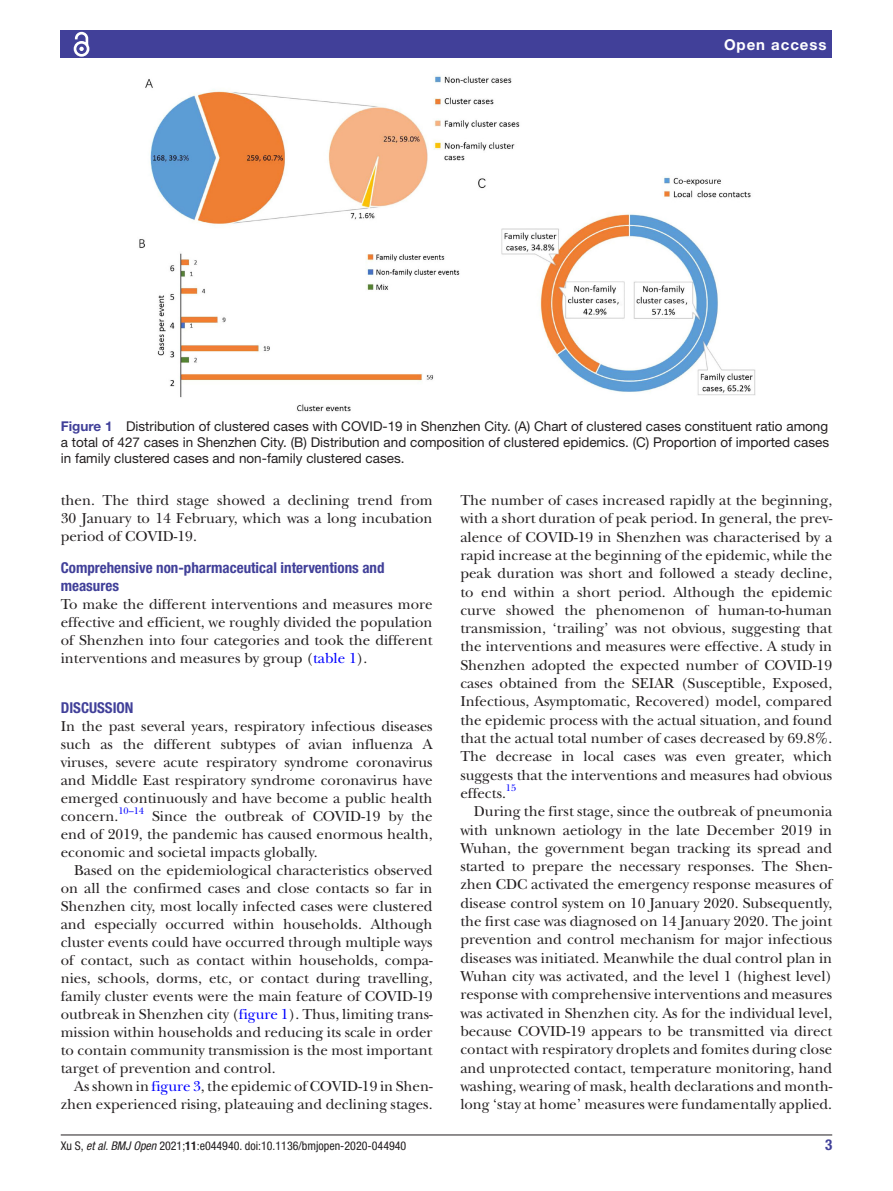
<style>
.page{position:relative;width:893px;height:1191px;background:#fff}
.page>*{position:absolute;margin:0;border:0;box-sizing:border-box;transform-origin:0 0}
.t1{font:15px/18.3px "New Baskerville";color:#231f20;text-align:justify}
.t2{font:700 condensed 15px/18px "Helvetica Neue LT Std";color:#414099}
.t3{font:700 15px "Helvetica Neue LT Std";letter-spacing:.065em;color:#fff}
.t4{font:13.5px/16.2px "Helvetica Neue LT Std";color:#231f20;text-align:justify}
.t5{font:condensed 12px "Helvetica Neue LT Std";color:#231f20}
.t6{font:9.9px "New Baskerville";color:#00f}
.s1{font-weight:700;color:#414099}
.s2{color:#00f}
.s3{font-style:italic}
.s4{font-weight:700}
</style>
<div class="page">
<hr style="left:61px;top:1134px;width:771px;height:1px;background:#231f20">
<div style="left:61px;top:31px;width:771px;height:27px;background:#414099"></div>
<svg style="left:73px;top:31px;width:17px;height:26px"></svg>
<img style="left:139px;top:76px;width:616px;height:336px">
<p class="t3" style="left:724px;top:35px;width:104px">Open access</p>
<p class="t4" style="left:61px;top:418px;width:770px"><span class="s1">Figure 1</span> Distribution of clustered cases with COVID-19 in Shenzhen City. (A) Chart of clustered cases constituent ratio among a total of 427 cases in Shenzhen City. (B) Distribution and composition of clustered epidemics. (C) Proportion of imported cases in family clustered cases and non-family clustered cases.</p>
<p class="t1" style="left:61px;top:491px;width:373px">then. The third stage showed a declining trend from 30 January to 14 February, which was a long incubation period of COVID-19.</p>
<p class="t2" style="left:61px;top:558px;width:325px">Comprehensive non-pharmaceutical interventions and measures</p>
<p class="t1" style="left:61px;top:595px;width:373px">To make the different interventions and measures more effective and efficient, we roughly divided the population of Shenzhen into four categories and took the different interventions and measures by group (<span class="s2">table 1</span>).</p>
<p class="t2" style="left:61px;top:698px;width:74px">DISCUSSION</p>
<p class="t1" style="left:61px;top:717px;width:373px">In the past several years, respiratory infectious diseases such as the different subtypes of avian influenza A viruses, severe acute respiratory syndrome coronavirus and Middle East respiratory syndrome coronavirus have emerged continuously and have become a public health concern.</p>
<p class="t6" style="left:118px;top:805px;width:27px">10–14</p>
<p class="t1" style="left:61px;top:807px;width:373px;text-indent:91px">Since the outbreak of COVID-19 by the end of 2019, the pandemic has caused enormous health, economic and societal impacts globally.</p>
<p class="t1" style="left:61px;top:861px;width:373px;text-indent:14px">Based on the epidemiological characteristics observed on all the confirmed cases and close contacts so far in Shenzhen city, most locally infected cases were clustered and especially occurred within households. Although cluster events could have occurred through multiple ways of contact, such as contact within households, compa&shy;nies, schools, dorms, etc, or contact during travelling, family cluster events were the main feature of COVID-19 outbreak in Shenzhen city (<span class="s2">figure 1</span>). Thus, limiting trans&shy;mission within households and reducing its scale in order to contain community transmission is the most important target of prevention and control.</p>
<p class="t1" style="left:61px;top:1077px;width:373px;text-align:right">As shown in <span class="s2">figure 3</span>, the epidemic of COVID-19 in Shen&shy;zhen experienced rising, plateauing and declining stages.</p>
<p class="t1" style="left:460px;top:491px;width:373px">The number of cases increased rapidly at the beginning, with a short duration of peak period. In general, the prev&shy;alence of COVID-19 in Shenzhen was characterised by a rapid increase at the beginning of the epidemic, while the peak duration was short and followed a steady decline, to end within a short period. Although the epidemic curve showed the phenomenon of human-to-human transmission, ‘trailing’ was not obvious, suggesting that the interventions and measures were effective. A study in Shenzhen adopted the expected number of COVID-19 cases obtained from the SEIAR (Susceptible, Exposed, Infectious, Asymptomatic, Recovered) model, compared the epidemic process with the actual situation, and found that the actual total number of cases decreased by 69.8%.<br>The decrease in local cases was even greater, which suggests that the interventions and measures had obvious effects.</p>
<p class="t6" style="left:506px;top:782px;width:12px">15</p>
<p class="t1" style="left:460px;top:802px;width:373px;text-indent:14px">During the first stage, since the outbreak of pneumonia with unknown aetiology in the late December 2019 in Wuhan, the government began tracking its spread and started to prepare the necessary responses. The Shen&shy;zhen CDC activated the emergency response measures of disease control system on 10 January 2020. Subsequently, the first case was diagnosed on 14 January 2020. The joint prevention and control mechanism for major infectious diseases was initiated. Meanwhile the dual control plan in Wuhan city was activated, and the level 1 (highest level) response with comprehensive interventions and measures was activated in Shenzhen city. As for the individual level, because COVID-19 appears to be transmitted via direct contact with respiratory droplets and fomites during close and unprotected contact, temperature monitoring, hand washing, wearing of mask, health declarations and month&shy;long ‘stay at home’ measures were fundamentally applied.</p>
<p class="t5" style="left:61px;top:1138px;width:347px">Xu S, <span class="s3">et al</span>. <span class="s3">BMJ Open</span> 2021;<span class="s4">11</span>:e044940. doi:10.1136/bmjopen-2020-044940</p>
<p class="t2" style="left:825px;top:1135px;width:9px">3</p>
</div>
